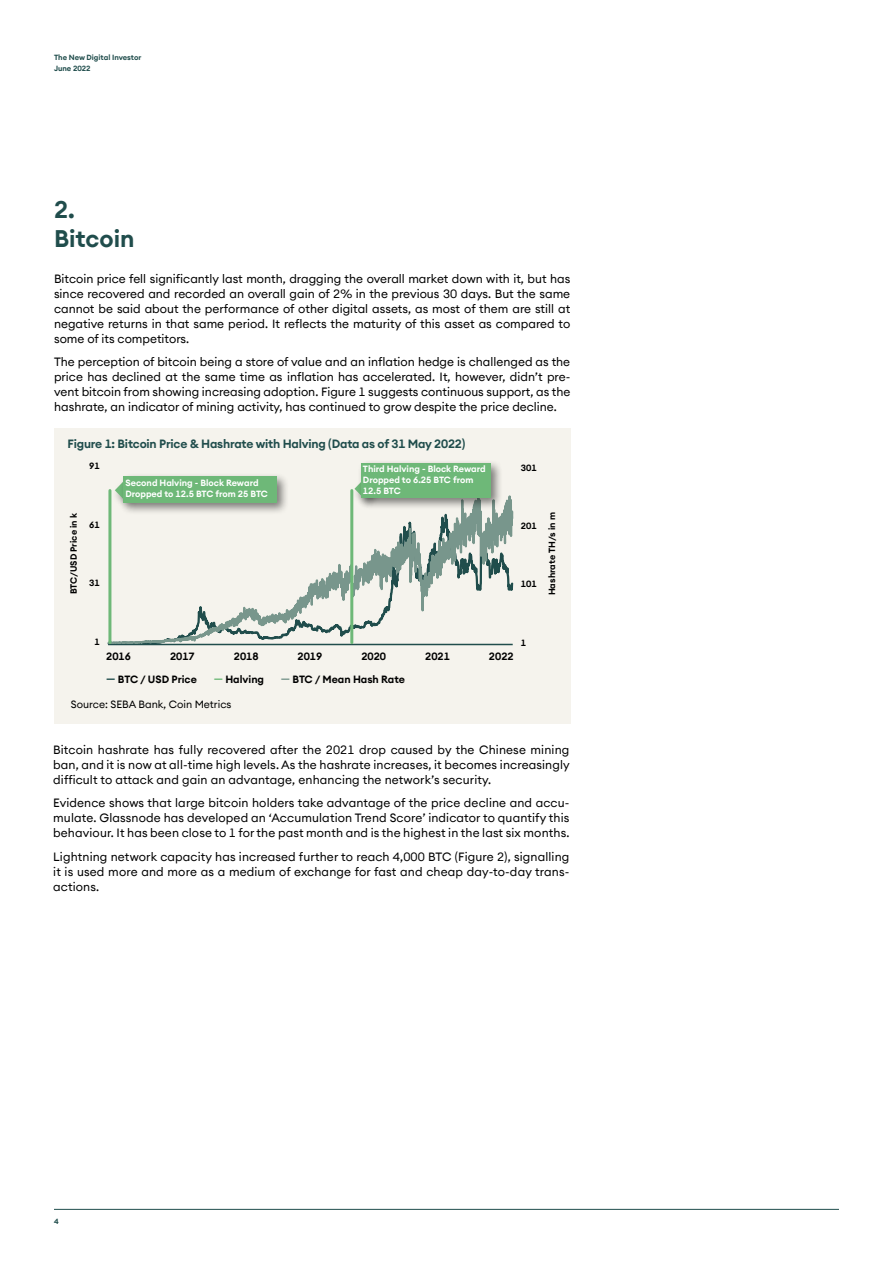
<style>
.page{position:relative;width:893px;height:1263px;background:#fff}
.page>*{position:absolute;margin:0;border:0;box-sizing:border-box;transform-origin:0 0}
.t1{font:600 24px/28.8px "Seba Euclid";color:#204d4c}
.t2{font:12px/15px "Seba Euclid";letter-spacing:.005em;color:#000;text-align:justify}
.t3{font:600 12px "Seba Euclid";letter-spacing:-.015em;color:#204d4c}
.t4{font:600 10.5px "Seba Euclid";color:#000}
.t5{font:10.5px "Seba Euclid";color:#000}
.t6{font:600 9px/10.8px "Seba Euclid";color:#fff}
.t7{font:600 9px "Seba Euclid";color:#000}
.t8{font:600 7.5px/10.5px "Seba Euclid";color:#204d4c}
.s1{color:#204d4c}
.s2{color:#6eb878}
.s3{color:#78968c}
</style>
<div class="page">
<hr style="left:54px;top:1209px;width:785px;height:1px;background:#204d4c">
<div style="left:54px;top:427px;width:516px;height:296px;background:#f5f3ed"></div>
<svg style="left:106px;top:427px;width:408px;height:297px"></svg>
<hr style="left:108px;top:490px;width:3px;height:153px;background:#6eb878">
<hr style="left:350px;top:490px;width:3px;height:153px;background:#6eb878">
<div style="left:112px;top:479px;width:31px;height:32px;background:#f5f3ed"></div>
<svg style="left:115px;top:486px;width:4px;height:13px"></svg>
<div style="left:352px;top:477px;width:31px;height:32px;background:#000;opacity:.5"></div>
<svg style="left:354px;top:480px;width:3px;height:17px"></svg>
<div style="left:119px;top:473px;width:170px;height:42px;background:#000;opacity:.5"></div>
<div style="left:123px;top:477px;width:154px;height:26px;background:#6eb878"></div>
<div style="left:357px;top:459px;width:146px;height:51px;background:#000;opacity:.5"></div>
<div style="left:361px;top:463px;width:129px;height:34px;background:#6eb878"></div>
<p class="t8" style="left:54px;top:52px;width:89px">The New Digital Investor<br>June 2022</p>
<h1 class="t1" style="left:54px;top:195px;width:82px">2.<br>Bitcoin</h1>
<p class="t2" style="left:54px;top:271px;width:518px">Bitcoin price fell significantly last month, dragging the overall market down with it, but has since recovered and recorded an overall gain of 2% in the previous 30 days. But the same cannot be said about the performance of other digital assets, as most of them are still at negative returns in that same period. It reflects the maturity of this asset as compared to some of its competitors.</p>
<p class="t2" style="left:54px;top:355px;width:518px">The perception of bitcoin being a store of value and an inflation hedge is challenged as the price has declined at the same time as inflation has accelerated. It, however, didn’t pre&shy;vent bitcoin from showing increasing adoption. Figure 1 suggests continuous support, as the hashrate, an indicator of mining activity, has continued to grow despite the price decline.</p>
<p class="t3" style="left:68px;top:436px;width:399px">Figure 1: Bitcoin Price &amp; Hashrate with Halving (Data as of 31 May 2022)</p>
<p class="t7" style="left:89px;top:460px;width:12px">91</p>
<p class="t7" style="left:521px;top:462px;width:17px">301</p>
<p class="t6" style="left:363px;top:464px;width:124px">Third Halving - Block Reward<br>Dropped to 6.25 BTC from<br>12.5 BTC</p>
<p class="t6" style="left:125px;top:477px;width:144px">Second Halving - Block Reward<br>Dropped to 12.5 BTC from 25 BTC</p>
<p class="t7" style="left:68px;top:594px;width:83px;rotate:-90deg">BTC/USD Price in k</p>
<p class="t7" style="left:546px;top:595px;width:84px;rotate:-90deg">Hashrate TH/s in m</p>
<p class="t7" style="left:89px;top:519px;width:12px">61</p>
<p class="t7" style="left:521px;top:520px;width:17px">201</p>
<p class="t7" style="left:89px;top:577px;width:12px">31</p>
<p class="t7" style="left:521px;top:578px;width:17px">101</p>
<p class="t7" style="left:94px;top:636px;width:7px">1</p>
<p class="t4" style="left:106px;top:649px;width:26px">2016</p>
<p class="t4" style="left:170px;top:649px;width:26px">2017</p>
<p class="t4" style="left:234px;top:649px;width:26px">2018</p>
<p class="t4" style="left:298px;top:649px;width:26px">2019</p>
<p class="t4" style="left:361px;top:649px;width:26px">2020</p>
<p class="t4" style="left:425px;top:649px;width:26px">2021</p>
<p class="t4" style="left:489px;top:649px;width:26px">2022</p>
<p class="t4" style="left:106px;top:672px;width:92px"><span class="s1">—</span> BTC / USD Price</p>
<p class="t4" style="left:214px;top:672px;width:52px"><span class="s2">—</span> Halving</p>
<p class="t4" style="left:281px;top:672px;width:126px"><span class="s3">—</span> BTC / Mean Hash Rate</p>
<p class="t5" style="left:71px;top:698px;width:162px">Source: SEBA Bank, Coin Metrics</p>
<p class="t7" style="left:521px;top:637px;width:7px">1</p>
<p class="t2" style="left:53px;top:742px;width:518px">Bitcoin hashrate has fully recovered after the 2021 drop caused by the Chinese mining ban, and it is now at all-time high levels. As the hashrate increases, it becomes increasingly difficult to attack and gain an advantage, enhancing the network’s security.</p>
<p class="t2" style="left:53px;top:795px;width:518px">Evidence shows that large bitcoin holders take advantage of the price decline and accu&shy;mulate. Glassnode has developed an ‘Accumulation Trend Score’ indicator to quantify this behaviour. It has been close to 1 for the past month and is the highest in the last six months.</p>
<p class="t2" style="left:53px;top:849px;width:518px">Lightning network capacity has increased further to reach 4,000 BTC (Figure 2), signalling it is used more and more as a medium of exchange for fast and cheap day-to-day trans&shy;actions.</p>
<p class="t8" style="left:54px;top:1216px;width:6px">4</p>
</div>
